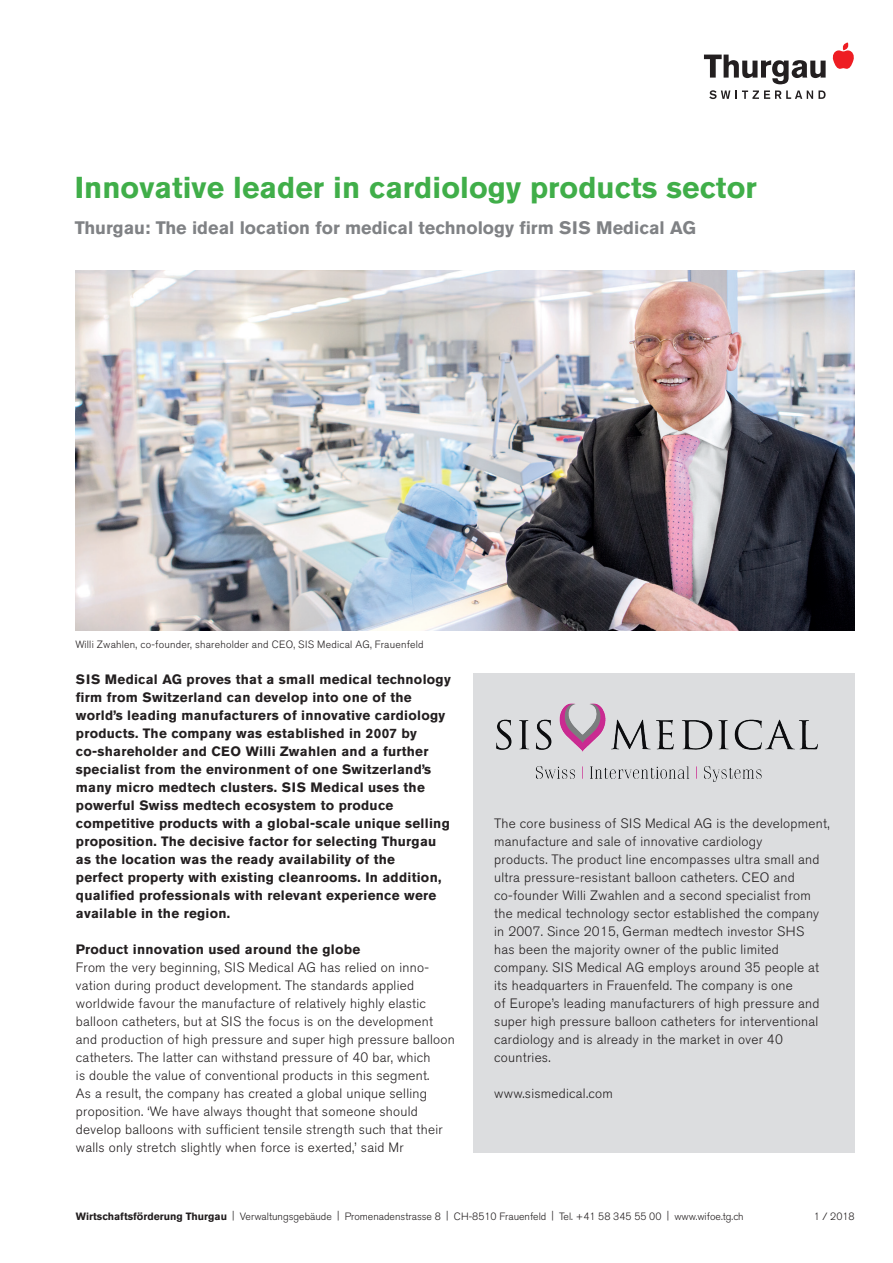
<style>
.page{position:relative;width:893px;height:1263px;background:#fff}
.page>*{position:absolute;margin:0;border:0;box-sizing:border-box;transform-origin:0 0}
.t1{font:700 30px "Akzidenz Grotesk BE";letter-spacing:.005em;color:#40ae49}
.t2{font:700 18px "Akzidenz Grotesk BE";color:#808285}
.t3{font:300 13.5px/18px "Akzidenz Grotesk BE";letter-spacing:.02em;color:#231f20}
.t4{font:700 13.5px/18px "Akzidenz Grotesk BE";letter-spacing:.02em;color:#231f20}
.t5{font:300 10.5px "Akzidenz Grotesk BE";color:#231f20}
.t6{font:300 10.5px "Akzidenz Grotesk BE";letter-spacing:.02em;color:#231f20}
.s1{font-weight:700}
</style>
<div class="page">
<svg style="left:832px;top:43px;width:22px;height:26px"></svg>
<svg style="left:704px;top:55px;width:122px;height:29px"></svg>
<svg style="left:709px;top:90px;width:116px;height:9px"></svg>
<div style="left:474px;top:673px;width:381px;height:479px;background:#dcdddf"></div>
<img style="left:496px;top:703px;width:322px;height:79px">
<img style="left:76px;top:270px;width:779px;height:360px">
<h1 class="t1" style="left:75px;top:170px;width:684px">Innovative leader in cardiology products sector</h1>
<h2 class="t2" style="left:75px;top:217px;width:623px">Thurgau: The ideal location for medical technology firm SIS Medical AG</h2>
<p class="t6" style="left:76px;top:638px;width:350px">Willi Zwahlen, co-founder, shareholder and CEO, SIS Medical AG, Frauenfeld</p>
<p class="t4" style="left:76px;top:670px;width:376px">SIS Medical AG proves that a small medical technology firm from Switzerland can develop into one of the world’s leading manufacturers of innovative cardiology products. The company was established in 2007 by co-shareholder and CEO Willi Zwahlen and a further specialist from the environment of one Switzerland’s many micro medtech clusters. SIS Medical uses the powerful Swiss medtech ecosystem to produce competitive products with a global-scale unique selling proposition. The decisive factor for selecting Thurgau as the location was the ready availability of the<br>perfect property with existing cleanrooms. In addition, qualified professionals with relevant experience were available in the region.</p>
<p class="t4" style="left:76px;top:940px;width:286px">Product innovation used around the globe</p>
<p class="t3" style="left:76px;top:959px;width:380px">From the very beginning, SIS Medical AG has relied on inno&shy;vation during product development. The standards applied worldwide favour the manufacture of relatively highly elastic balloon catheters, but at SIS the focus is on the development and production of high pressure and super high pressure balloon catheters. The latter can withstand pressure of 40 bar, which<br>is double the value of conventional products in this segment.<br>As a result, the company has created a global unique selling proposition. ‘We have always thought that someone should develop balloons with sufficient tensile strength such that their walls only stretch slightly when force is exerted,’ said Mr</p>
<p class="t3" style="left:494px;top:815px;width:337px">The core business of SIS Medical AG is the development, manufacture and sale of innovative cardiology<br>products. The product line encompasses ultra small and ultra pressure-resistant balloon catheters. CEO and co-founder Willi Zwahlen and a second specialist from the medical technology sector established the company in 2007. Since 2015, German medtech investor SHS<br>has been the majority owner of the public limited company. SIS Medical AG employs around 35 people at its headquarters in Frauenfeld. The company is one<br>of Europe’s leading manufacturers of high pressure and super high pressure balloon catheters for interventional cardiology and is already in the market in over 40 countries.</p>
<p class="t3" style="left:494px;top:1085px;width:120px">www.sismedical.com</p>
<p class="t5" style="left:76px;top:1210px;width:669px"><span class="s1">Wirtschaftsförderung Thurgau</span> | Verwaltungsgebäude | Promenadenstrasse 8 | CH-8510 Frauenfeld | Tel. +41 58 345 55 00 | www.wifoe.tg.ch</p>
<p class="t5" style="left:814px;top:1210px;width:43px">1 / 2018</p>
</div>
